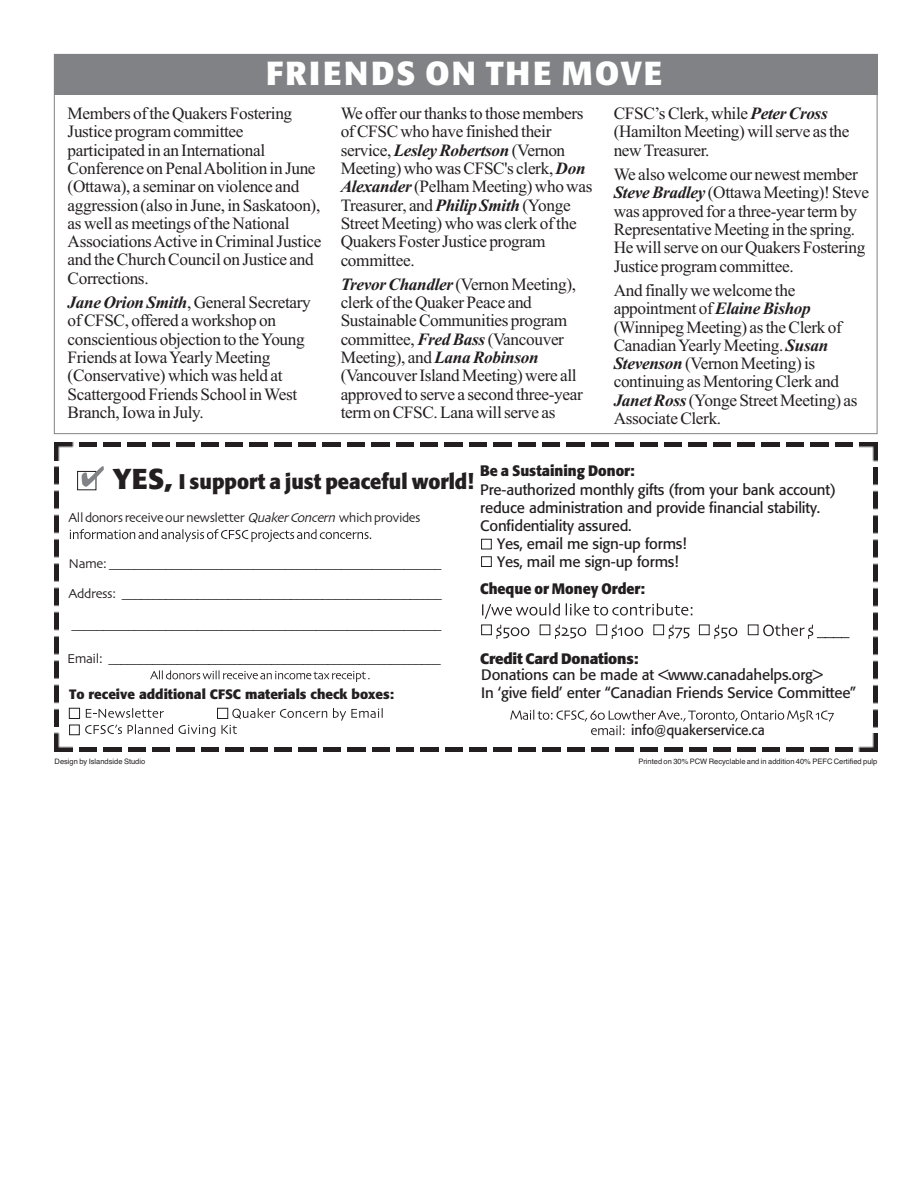
<style>
.page{position:relative;width:918px;height:1188px;background:#fff}
.page>*{position:absolute;margin:0;border:0;box-sizing:border-box;transform-origin:0 0}
.t1{font:700 33px "Formata";letter-spacing:.07em;color:#fff}
.t2{font:700 21px "Formata";color:#231f20;scale:.95 1}
.t3{font:17.25px/18.3px "Times New Roman";letter-spacing:-.02em;color:#231f20}
.t4{font:15px/18px "Formata";letter-spacing:-.01em;color:#231f20}
.t5{font:700 15px "Formata";color:#231f20;scale:.95 1}
.t6{font:700 15px "Formata";color:#231f20}
.t7{font:14.25px "Formata";color:#231f20;scale:.95 1}
.t8{font:13.5px "Skia Regular+T42";letter-spacing:-.035em;color:#231f20}
.t9{font:700 13.5px "Formata";color:#231f20}
.t10{font:7.5px "Helvetica";color:#231f20}
.s1{font-weight:700;font-style:italic}
.s2{font-size:28.5px}
.s3{font-style:italic}
</style>
<div class="page">
<img style="left:54px;top:442px;width:20px;height:18px">
<img style="left:79px;top:442px;width:781px;height:5px">
<img style="left:860px;top:442px;width:18px;height:20px">
<img style="left:873px;top:467px;width:5px;height:267px">
<img style="left:858px;top:734px;width:20px;height:18px">
<img style="left:72px;top:747px;width:781px;height:5px">
<img style="left:54px;top:732px;width:18px;height:20px">
<img style="left:54px;top:460px;width:5px;height:267px">
<svg style="left:482px;top:603px;width:210px;height:16px"></svg>
<svg style="left:481px;top:539px;width:11px;height:28px"></svg>
<svg style="left:481px;top:625px;width:105px;height:14px"></svg>
<div style="left:597px;top:625px;width:10px;height:10px;border:1px solid #231f20"></div>
<svg style="left:612px;top:625px;width:31px;height:14px"></svg>
<div style="left:654px;top:625px;width:10px;height:10px;border:1px solid #231f20"></div>
<svg style="left:669px;top:625px;width:21px;height:14px"></svg>
<div style="left:699px;top:625px;width:10px;height:10px;border:1px solid #231f20"></div>
<svg style="left:714px;top:625px;width:23px;height:14px"></svg>
<div style="left:748px;top:625px;width:10px;height:10px;border:1px solid #231f20"></div>
<svg style="left:763px;top:624px;width:86px;height:15px"></svg>
<svg style="left:510px;top:710px;width:324px;height:25px"></svg>
<svg style="left:70px;top:529px;width:301px;height:13px"></svg>
<svg style="left:150px;top:670px;width:219px;height:12px"></svg>
<div style="left:77px;top:471px;width:19px;height:19px;border:1px solid #231f20"></div>
<svg style="left:82px;top:466px;width:22px;height:21px"></svg>
<svg style="left:333px;top:708px;width:50px;height:13px"></svg>
<svg style="left:69px;top:708px;width:258px;height:29px"></svg>
<div style="left:54px;top:54px;width:824px;height:40px;background:#808285"></div>
<h1 class="t1" style="left:266px;top:58px;width:398px">FRIENDS ON THE MOVE</h1>
<p class="t3" style="left:68px;top:106px;width:255px">Members of the Quakers Fostering Justice program committee participated in an International Conference on Penal Abolition in June (Ottawa), a seminar on violence and aggression (also in June, in Saskatoon), as well as meetings of the National Associations Active in Criminal Justice and the Church Council on Justice and Corrections.</p>
<p class="t3" style="left:68px;top:295px;width:245px"><span class="s1">Jane Orion Smith</span>, General Secretary of CFSC, offered a workshop on conscientious objection to the Young<br>Friends at Iowa Yearly Meeting (Conservative) which was held at<br>Scattergood Friends School in West<br>Branch, Iowa in July.</p>
<p class="t3" style="left:341px;top:106px;width:253px">We offer our thanks to those members of CFSC who have finished their service,<span class="s1">Lesley Robertson</span> (Vernon<br>Meeting) who was CFSC's clerk, <span class="s1">Don<br>Alexander</span> (Pelham Meeting) who was<br>Treasurer, and <span class="s1">Philip Smith</span>(Yonge<br>Street Meeting) who was clerk of the<br>Quakers Foster Justice program committee.</p>
<p class="t3" style="left:341px;top:277px;width:244px"><span class="s1">Trevor Chandler</span> (Vernon Meeting), clerk of the Quaker Peace and Sustainable Communities program committee, <span class="s1">Fred Bass</span> (Vancouver Meeting), and <span class="s1">Lana Robinson </span>(Vancouver Island Meeting) were all approved to serve a second three-year term on CFSC. Lana will serve as</p>
<p class="t3" style="left:614px;top:106px;width:237px">CFSC’s Clerk, while <span class="s1">Peter Cross </span>(Hamilton Meeting) will serve as the new Treasurer.</p>
<p class="t3" style="left:614px;top:167px;width:257px">We also welcome our newest member <span class="s1">Steve Bradley</span> (Ottawa Meeting)! Steve was approved for a three-year term by Representative Meeting in the spring.<br>He will serve on our Quakers Fostering Justice program committee.</p>
<p class="t3" style="left:614px;top:283px;width:245px">And finally we welcome the appointment of<span class="s1">Elaine Bishop </span>(Winnipeg Meeting) as the Clerk of<br>Canadian Yearly Meeting. <span class="s1">Susan<br>Stevenson</span> (Vernon Meeting) is continuing as Mentoring Clerk and<br><span class="s1">Janet Ross</span> (Yonge Street Meeting) as<br>Associate Clerk.</p>
<p class="t5" style="left:480px;top:464px;width:164px">Be a Sustaining Donor:</p>
<p class="t2" style="left:113px;top:472px;width:381px"><span class="s2">YES,</span> I support a just peaceful world!</p>
<p class="t8" style="left:69px;top:512px;width:354px">All donors receive our newsletter <span class="s3">QuakerConcern</span>which provides</p>
<p class="t8" style="left:69px;top:558px;width:375px">Name: _____________________________________________________</p>
<p class="t8" style="left:69px;top:589px;width:375px">Address: ___________________________________________________</p>
<p class="t4" style="left:480px;top:482px;width:357px">Pre-authorized monthly gifts (from your bank account)</p>
<p class="t4" style="left:480px;top:500px;width:341px">reduce administration and provide financial stability.</p>
<p class="t4" style="left:480px;top:518px;width:153px">Confidentiality assured.</p>
<p class="t4" style="left:497px;top:536px;width:191px">Yes, email me sign-up forms!</p>
<p class="t4" style="left:497px;top:554px;width:183px">Yes, mail me sign-up forms!</p>
<p class="t5" style="left:480px;top:582px;width:175px">Cheque or Money Order:</p>
<p class="t8" style="left:72px;top:619px;width:372px">___________________________________________________________</p>
<p class="t8" style="left:67px;top:654px;width:375px">Email: _____________________________________________________</p>
<p class="t9" style="left:69px;top:688px;width:326px">To receive additional CFSC materials check boxes:</p>
<p class="t6" style="left:480px;top:652px;width:160px">Credit Card Donations:</p>
<p class="t4" style="left:481px;top:667px;width:377px">Donations can be made at &lt;www.canadahelps.org&gt;<br>In ‘give field’ enter “Canadian Friends Service Committee”</p>
<p class="t7" style="left:631px;top:724px;width:142px">info@quakerservice.ca</p>
<p class="t10" style="left:55px;top:758px;width:92px">Design by Islandside Studio</p>
<p class="t10" style="left:638px;top:758px;width:241px">Printed on 30% PCW Recyclable and in addition 40% PEFC Certified pulp</p>
</div>
